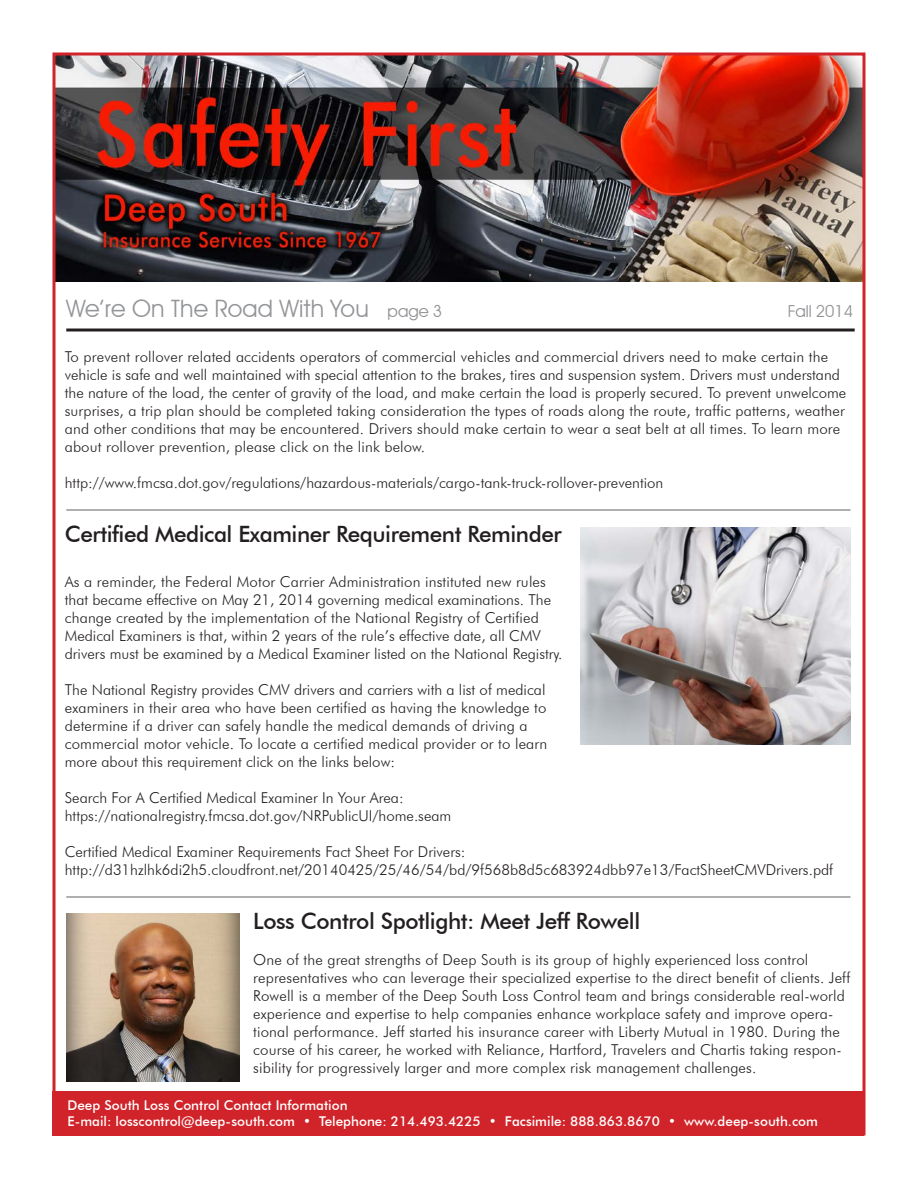
<style>
.page{position:relative;width:918px;height:1188px;background:#fff}
.page>*{position:absolute;margin:0;border:0;box-sizing:border-box;transform-origin:0 0}
.t1{font:24px "Avant Garde IT Cby BT";letter-spacing:.01em;color:#939598}
.t2{font:500 22.5px "Futura BT";letter-spacing:-.02em;color:#231f20}
.t3{font:16.5px "Avant Garde IT Cby BT";color:#8f9194}
.t4{font:300 15px/18px "Futura BT";letter-spacing:.01em;color:#231f20}
.t5{font:500 13.5px "Futura BT";color:#fff}
.s1{font-size:16.5px;color:#8f9194}
</style>
<div class="page">
<img style="left:56px;top:56px;width:806px;height:226px">
<div style="left:52px;top:1091px;width:812px;height:45px;background:#d1232a"></div>
<svg style="left:66px;top:328px;width:789px;height:4px;background:#595657"></svg>
<hr style="left:66px;top:509px;width:784px;height:2px;background:#939598">
<img style="left:580px;top:528px;width:270px;height:216px">
<hr style="left:66px;top:896px;width:784px;height:2px;background:#939598">
<img style="left:66px;top:914px;width:174px;height:167px">
<p class="t1" style="left:66px;top:294px;width:377px">We’re On The Road With You <span class="s1">page 3</span></p>
<p class="t3" style="left:788px;top:301px;width:67px">Fall 2014</p>
<p class="t4" style="left:65px;top:348px;width:783px">To prevent rollover related accidents operators of commercial vehicles and commercial drivers need to make certain the vehicle is safe and well maintained with special attention to the brakes, tires and suspension system. Drivers must understand the nature of the load, the center of gravity of the load, and make certain the load is properly secured. To prevent unwelcome surprises, a trip plan should be completed taking consideration the types of roads along the route, traffic patterns, weather and other conditions that may be encountered. Drivers should make certain to wear a seat belt at all times. To learn more about rollover prevention, please click on the link below.</p>
<p class="t4" style="left:65px;top:474px;width:600px">http://www.fmcsa.dot.gov/regulations/hazardous-materials/cargo-tank-truck-rollover-prevention</p>
<p class="t2" style="left:65px;top:521px;width:498px">Certified Medical Examiner Requirement Reminder</p>
<p class="t4" style="left:65px;top:573px;width:499px">As a reminder, the Federal Motor Carrier Administration instituted new rules that became effective on May 21, 2014 governing medical examinations. The change created by the implementation of the National Registry of Certified Medical Examiners is that, within 2 years of the rule’s effective date, all CMV drivers must be examined by a Medical Examiner listed on the National Registry.</p>
<p class="t4" style="left:65px;top:681px;width:483px;text-align:justify">The National Registry provides CMV drivers and carriers with a list of medical examiners in their area who have been certified as having the knowledge to determine if a driver can safely handle the medical demands of driving a</p>
<p class="t4" style="left:65px;top:735px;width:484px">commercial motor vehicle. To locate a certified medical provider or to learn more about this requirement click on the links below:</p>
<p class="t4" style="left:65px;top:789px;width:340px">Search For A Certified Medical Examiner In Your Area:</p>
<p class="t4" style="left:65px;top:807px;width:388px">https://nationalregistry.fmcsa.dot.gov/NRPublicUI/home.seam</p>
<p class="t4" style="left:65px;top:843px;width:402px">Certified Medical Examiner Requirements Fact Sheet For Drivers:</p>
<p class="t4" style="left:65px;top:861px;width:770px">http://d31hzlhk6di2h5.cloudfront.net/20140425/25/46/54/bd/9f568b8d5c683924dbb97e13/FactSheetCMVDrivers.pdf</p>
<p class="t2" style="left:253px;top:908px;width:389px">Loss Control Spotlight: Meet Jeff Rowell</p>
<p class="t4" style="left:253px;top:951px;width:598px">One of the great strengths of Deep South is its group of highly experienced loss control representatives who can leverage their specialized expertise to the direct benefit of clients. Jeff Rowell is a member of the Deep South Loss Control team and brings considerable real-world experience and expertise to help companies enhance workplace safety and improve opera&shy;tional performance. Jeff started his insurance career with Liberty Mutual in 1980. During the course of his career, he worked with Reliance, Hartford, Travelers and Chartis taking respon&shy;sibility for progressively larger and more complex risk management challenges.</p>
<p class="t5" style="left:68px;top:1097px;width:282px">Deep South Loss Control Contact Information</p>
<p class="t5" style="left:68px;top:1113px;width:752px">E-mail: losscontrol@deep-south.com • Telephone: 214.493.4225 • Facsimile: 888.863.8670 • www.deep-south.com</p>
</div>
